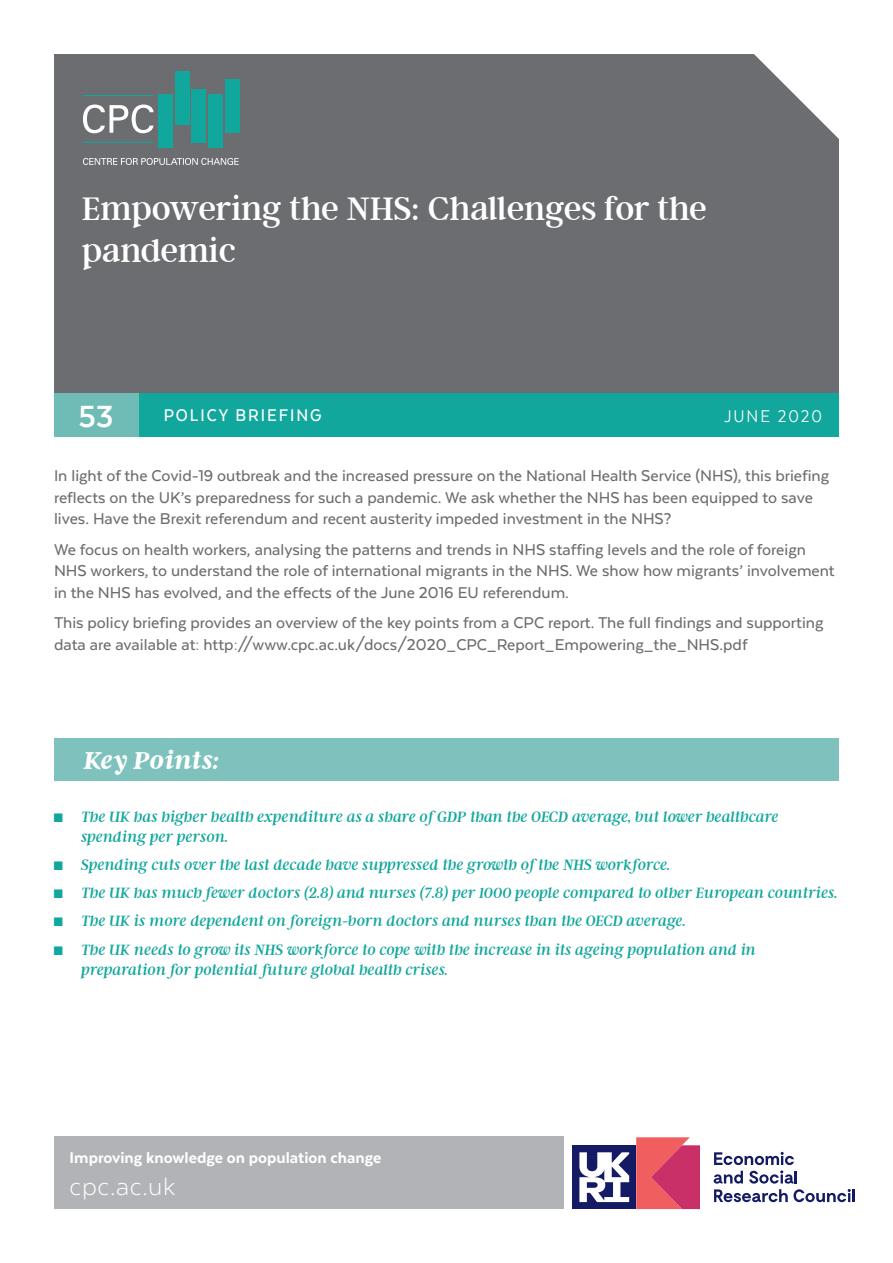
<style>
.page{position:relative;width:893px;height:1263px;background:#fff}
.page>*{position:absolute;margin:0;border:0;box-sizing:border-box;transform-origin:0 0}
.Document_Subtitle{font:36px/42px "Argent CF";color:#fff}
.Paper_Number{font:700 35.25px "Texta";color:#fff}
.t1{font:300 28.5px "Texta";letter-spacing:.02em;color:#fff}
.t2{font:italic 700 27px "Argent CF";letter-spacing:-.02em;color:#fff}
.Paper_type_title{font:500 19.5px "Texta Narrow";letter-spacing:.1em;color:#fff}
.Date{font:19.5px "Texta Narrow";letter-spacing:.1em;color:#fff}
.Intro_Copy{font:500 18px/21.6px "Texta";color:#6c6d70}
.t3{font:800 18px "Texta";color:#fff}
.t4{font:italic 16.5px/19.8px "Argent CF";color:#12a79d}
</style>
<div class="page">
<div style="left:54px;top:1136px;width:509px;height:73px;background:#b2b3b7"></div>
<div style="left:54px;top:54px;width:785px;height:340px;background:#6c6d70"></div>
<div style="left:54px;top:739px;width:785px;height:42px;background:#7fc2bd"></div>
<div style="left:158px;top:95px;width:14px;height:53px;background:#12a79d"></div>
<div style="left:175px;top:71px;width:14px;height:53px;background:#12a79d"></div>
<div style="left:192px;top:90px;width:14px;height:53px;background:#12a79d"></div>
<div style="left:208px;top:95px;width:14px;height:53px;background:#12a79d"></div>
<div style="left:225px;top:79px;width:14px;height:53px;background:#12a79d"></div>
<svg style="left:83px;top:158px;width:156px;height:7px"></svg>
<svg style="left:83px;top:104px;width:71px;height:29px"></svg>
<hr style="left:83px;top:142px;width:70px;height:1px;background:#12a79d">
<hr style="left:83px;top:95px;width:71px;height:1px;background:#12a79d">
<div style="left:138px;top:394px;width:701px;height:43px;background:#12a79d"></div>
<div style="left:54px;top:394px;width:84px;height:43px;background:#6fbcb6"></div>
<svg style="left:714px;top:1152px;width:83px;height:31px"></svg>
<svg style="left:714px;top:1189px;width:141px;height:13px"></svg>
<div style="left:572px;top:1145px;width:64px;height:64px;background:#141b64"></div>
<svg style="left:579px;top:1152px;width:50px;height:50px"></svg>
<svg style="left:636px;top:1137px;width:64px;height:72px;background:#df4e69"></svg>
<p class="Document_Subtitle" style="left:82px;top:187px;width:626px">Empowering the NHS: Challenges for the pandemic</p>
<p class="Paper_Number" style="left:78px;top:398px;width:37px">53</p>
<p class="Paper_type_title" style="left:164px;top:405px;width:159px">POLICY BRIEFING</p>
<p class="Date" style="left:724px;top:406px;width:99px">JUNE 2020</p>
<p class="Intro_Copy" style="left:54px;top:465px;width:777px">In light of the Covid-19 outbreak and the increased pressure on the National Health Service (NHS), this briefing reflects on the UK’s preparedness for such a pandemic. We ask whether the NHS has been equipped to save lives. Have the Brexit referendum and recent austerity impeded investment in the NHS?</p>
<p class="Intro_Copy" style="left:54px;top:538px;width:782px">We focus on health workers, analysing the patterns and trends in NHS staffing levels and the role of foreign<br>NHS workers, to understand the role of international migrants in the NHS. We show how migrants’ involvement in the NHS has evolved, and the effects of the June 2016 EU referendum.</p>
<p class="Intro_Copy" style="left:54px;top:611px;width:771px">This policy briefing provides an overview of the key points from a CPC report. The full findings and supporting data are available at: http://www.cpc.ac.uk/docs/2020_CPC_Report_Empowering_the_NHS.pdf</p>
<p class="t2" style="left:84px;top:744px;width:136px">Key Points:</p>
<p class="t4" style="left:81px;top:806px;width:699px;text-indent:-27px">◼ The UK has higher health expenditure as a share of GDP than the OECD average, but lower healthcare spending per person.</p>
<p class="t4" style="left:54px;top:854px;width:618px">◼ Spending cuts over the last decade have suppressed the growth of the NHS workforce.</p>
<p class="t4" style="left:54px;top:883px;width:785px">◼ The UK has much fewer doctors (2.8) and nurses (7.8) per 1000 people compared to other European countries.</p>
<p class="t4" style="left:54px;top:911px;width:633px">◼ The UK is more dependent on foreign-born doctors and nurses than the OECD average.</p>
<p class="t4" style="left:81px;top:939px;width:676px;text-indent:-27px">◼ The UK needs to grow its NHS workforce to cope with the increase in its ageing population and in preparation for potential future global health crises.</p>
<p class="t3" style="left:70px;top:1148px;width:313px">Improving knowledge on population change</p>
<p class="t1" style="left:70px;top:1171px;width:107px">cpc.ac.uk</p>
</div>
